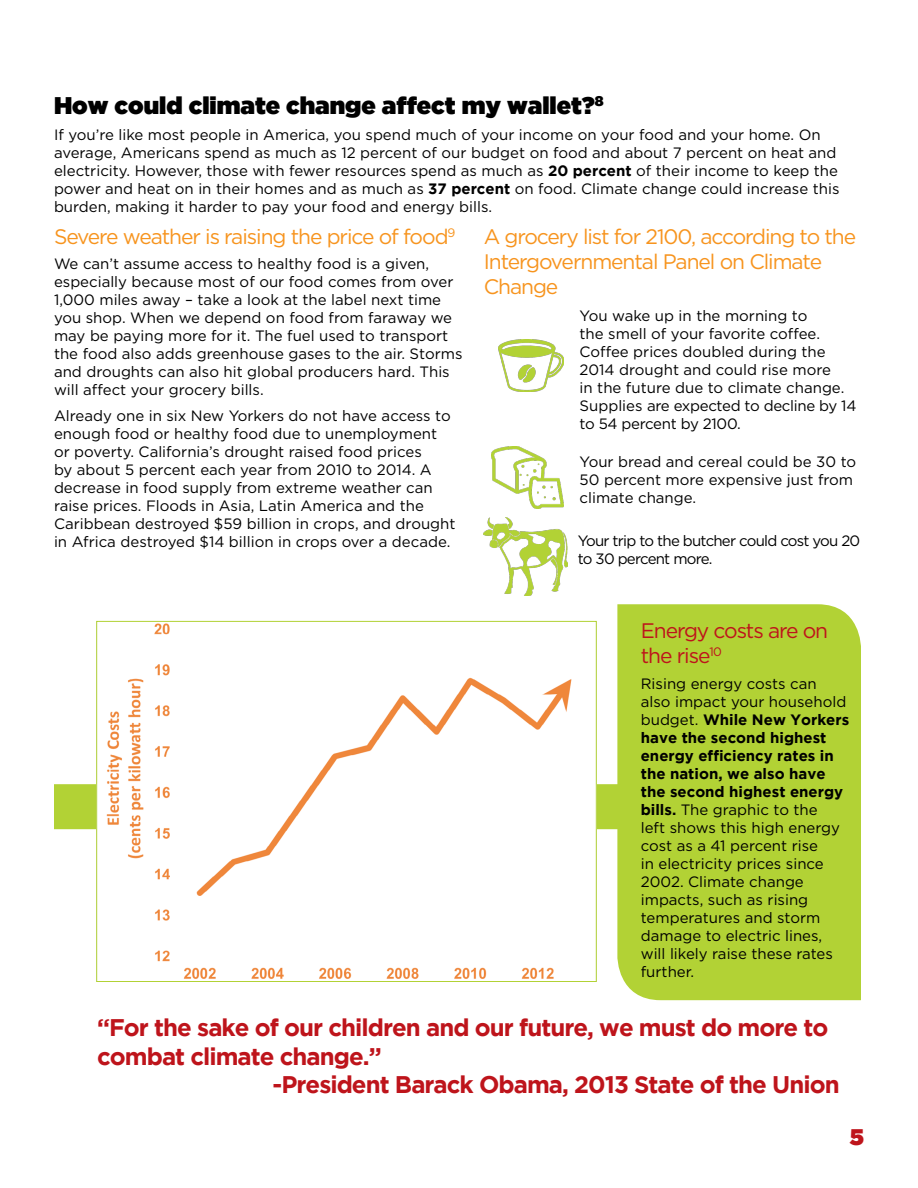
<style>
.page{position:relative;width:918px;height:1188px;background:#fff}
.page>*{position:absolute;margin:0;border:0;box-sizing:border-box;transform-origin:0 0}
.t1{font:700 24px "Gotham";letter-spacing:-.04em;color:#be141b}
.t2{font:24px "Gotham Ultra";color:#000}
.t3{font:22.5px "Gotham Ultra";color:#be141b}
.t4{font:21px/25.2px "Gotham";letter-spacing:-.05em;color:#f7941e}
.t5{font:21px/25.2px "Gotham";letter-spacing:-.05em;color:#be141b}
.t6{font:15px/18px "Gotham";color:#000}
.t7{font:15px/18px "Gotham";letter-spacing:-.05em;color:#000}
.s1{font-weight:700}
</style>
<div class="page">
<img style="left:499px;top:340px;width:64px;height:51px">
<img style="left:491px;top:447px;width:72px;height:62px">
<div style="left:617px;top:604px;width:244px;height:396px;background:#b2d235"></div>
<img style="left:483px;top:517px;width:85px;height:79px">
<div style="left:54px;top:784px;width:645px;height:45px;background:#b2d235"></div>
<img style="left:98px;top:623px;width:497px;height:356px">
<h2 class="t2" style="left:54px;top:92px;width:551px">How could climate change affect my wallet?<sup>8</sup></h2>
<p class="t6" style="left:54px;top:125px;width:787px">If you’re like most people in America, you spend much of your income on your food and your home. On average, Americans spend as much as 12 percent of our budget on food and about 7 percent on heat and electricity. However, those with fewer resources spend as much as <span class="s1">20 percent</span> of their income to keep the power and heat on in their homes and as much as <span class="s1">37 percent</span> on food. Climate change could increase this burden, making it harder to pay your food and energy bills.</p>
<h3 class="t4" style="left:54px;top:224px;width:403px">Severe weather is raising the price of food<sup>9</sup></h3>
<p class="t6" style="left:54px;top:255px;width:410px">We can’t assume access to healthy food is a given, especially because most of our food comes from over 1,000 miles away – take a look at the label next time you shop. When we depend on food from faraway we may be paying more for it. The fuel used to transport the food also adds greenhouse gases to the air. Storms and droughts can also hit global producers hard. This will affect your grocery bills.</p>
<p class="t6" style="left:54px;top:406px;width:398px">Already one in six New Yorkers do not have access to enough food or healthy food due to unemployment or poverty. California’s drought raised food prices<br>by about 5 percent each year from 2010 to 2014. A decrease in food supply from extreme weather can raise prices. Floods in Asia, Latin America and the</p>
<h3 class="t4" style="left:484px;top:224px;width:374px">A grocery list for 2100, according to the<br>Intergovernmental Panel on Climate<br>Change</h3>
<p class="t6" style="left:580px;top:307px;width:278px">You wake up in the morning to<br>the smell of your favorite coffee.<br>Coffee prices doubled during the<br>2014 drought and could rise more<br>in the future due to climate change.<br>Supplies are expected to decline by 14 to 54 percent by 2100.</p>
<p class="t6" style="left:580px;top:452px;width:278px">Your bread and cereal could be 30 to<br>50 percent more expensive just from climate change.</p>
<p class="t6" style="left:54px;top:514px;width:403px">Caribbean destroyed $59 billion in crops, and drought in Africa destroyed $14 billion in crops over a decade.</p>
<p class="t7" style="left:578px;top:532px;width:284px">Your trip to the butcher could cost you 20 to 30 percent more.</p>
<h3 class="t5" style="left:641px;top:617px;width:189px">Energy costs are on the rise<sup>10</sup></h3>
<p class="t6" style="left:641px;top:674px;width:210px">Rising energy costs can also impact your household budget. <span class="s1">While New Yorkers have the second highest energy efficiency rates in the nation, we also have the second highest energy bills.</span> The graphic to the<br>left shows this high energy cost as a 41 percent rise<br>in electricity prices since<br>2002. Climate change impacts, such as rising temperatures and storm damage to electric lines, will likely raise these rates further.</p>
<h1 class="t1" style="left:97px;top:1014px;width:733px">“For the sake of our children and our future, we must do more to</h1>
<h1 class="t1" style="left:97px;top:1042px;width:286px">combat climate change.”</h1>
<h1 class="t1" style="left:273px;top:1071px;width:568px">-President Barack Obama, 2013 State of the Union</h1>
<h2 class="t3" style="left:850px;top:1124px;width:16px">5</h2>
</div>
